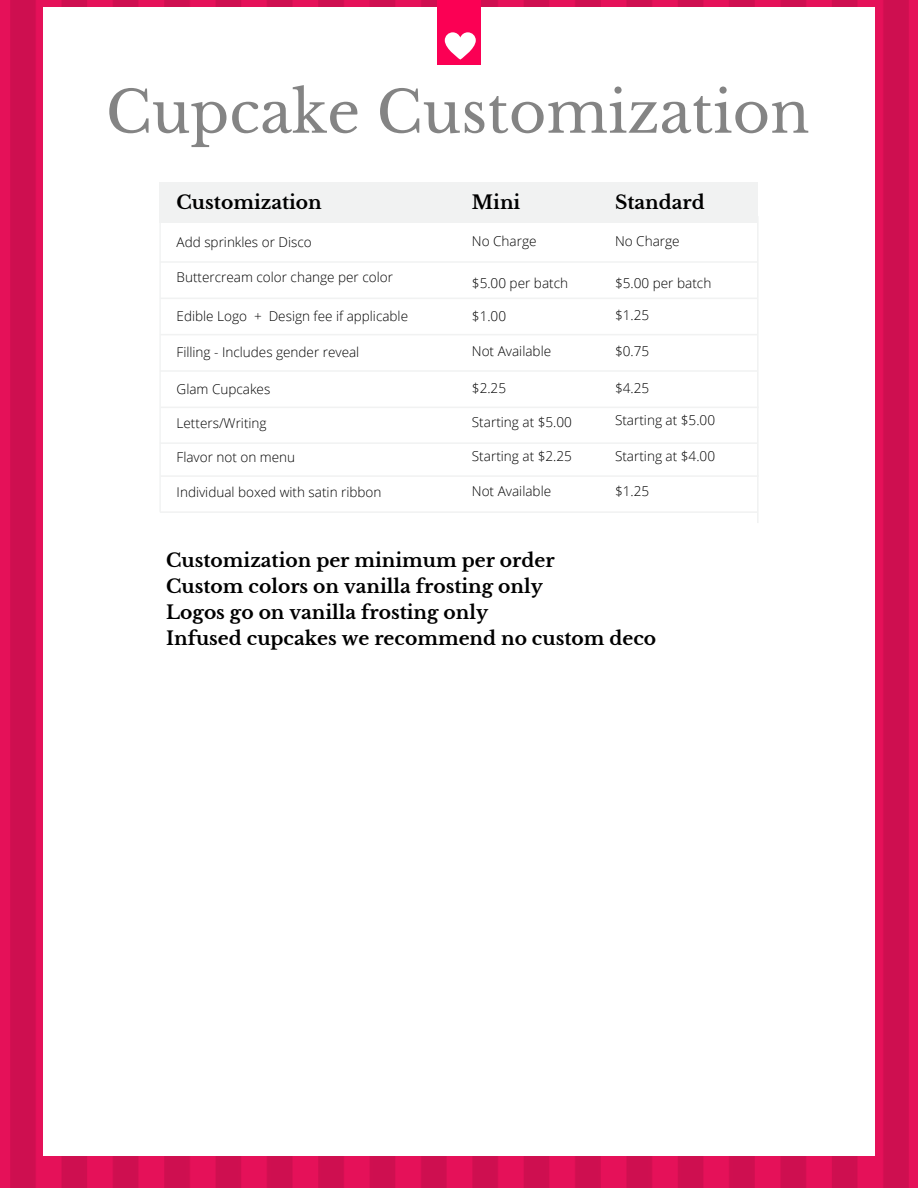
<style>
.page{position:relative;width:918px;height:1188px;background:#fff}
.page>*{position:absolute;margin:0;border:0;box-sizing:border-box;transform-origin:0 0}
.t1{font:57.45px "Libre Baskerville";color:#848484}
.t2{font:700 18.75px "Libre Baskerville";color:#000}
.t3{font:300 13.65px "Open Sans";color:#000}
.t4{font:300 13.5px "Open Sans";color:#000}
</style>
<div class="page">
<img style="left:0;top:0;width:918px;height:1188px">
<div style="left:43px;top:7px;width:832px;height:1149px;background:#fff"></div>
<div style="left:160px;top:183px;width:598px;height:40px;background:#f1f2f2"></div>
<div style="left:438px;top:0;width:43px;height:64px;background:#fb0054"></div>
<svg style="left:445px;top:32px;width:31px;height:28px"></svg>
<svg style="left:159px;top:216px;width:600px;height:307px"></svg>
<p class="t1" style="left:106px;top:77px;width:705px">Cupcake Customization</p>
<p class="t2" style="left:177px;top:191px;width:147px">Customization</p>
<p class="t2" style="left:472px;top:191px;width:50px">Mini</p>
<p class="t2" style="left:615px;top:191px;width:91px">Standard</p>
<p class="t4" style="left:177px;top:233px;width:137px">Add sprinkles or Disco</p>
<p class="t3" style="left:472px;top:231px;width:66px">No Charge</p>
<p class="t3" style="left:615px;top:231px;width:66px">No Charge</p>
<p class="t4" style="left:177px;top:267px;width:218px">Buttercream color change per color</p>
<p class="t3" style="left:472px;top:274px;width:98px">$5.00 per batch</p>
<p class="t3" style="left:615px;top:274px;width:98px">$5.00 per batch</p>
<p class="t4" style="left:177px;top:307px;width:233px">Edible Logo + Design fee if applicable</p>
<p class="t4" style="left:177px;top:343px;width:184px">Filling - Includes gender reveal</p>
<p class="t3" style="left:472px;top:306px;width:36px">$1.00</p>
<p class="t3" style="left:472px;top:342px;width:81px">Not Available</p>
<p class="t3" style="left:615px;top:305px;width:36px">$1.25</p>
<p class="t3" style="left:615px;top:342px;width:36px">$0.75</p>
<p class="t4" style="left:177px;top:379px;width:95px">Glam Cupcakes</p>
<p class="t3" style="left:472px;top:378px;width:36px">$2.25</p>
<p class="t3" style="left:615px;top:378px;width:36px">$4.25</p>
<p class="t4" style="left:177px;top:413px;width:91px">Letters/Writing</p>
<p class="t3" style="left:472px;top:412px;width:102px">Starting at $5.00</p>
<p class="t3" style="left:615px;top:411px;width:102px">Starting at $5.00</p>
<p class="t4" style="left:177px;top:448px;width:120px">Flavor not on menu</p>
<p class="t3" style="left:472px;top:446px;width:102px">Starting at $2.25</p>
<p class="t3" style="left:615px;top:446px;width:102px">Starting at $4.00</p>
<p class="t4" style="left:177px;top:483px;width:206px">Individual boxed with satin ribbon</p>
<p class="t3" style="left:472px;top:481px;width:81px">Not Available</p>
<p class="t3" style="left:615px;top:481px;width:36px">$1.25</p>
<p class="t2" style="left:166px;top:549px;width:390px">Customization per minimum per order</p>
<p class="t2" style="left:166px;top:575px;width:378px">Custom colors on vanilla frosting only</p>
<p class="t2" style="left:166px;top:601px;width:323px">Logos go on vanilla frosting only</p>
<p class="t2" style="left:166px;top:627px;width:492px">Infused cupcakes we recommend no custom deco</p>
</div>
